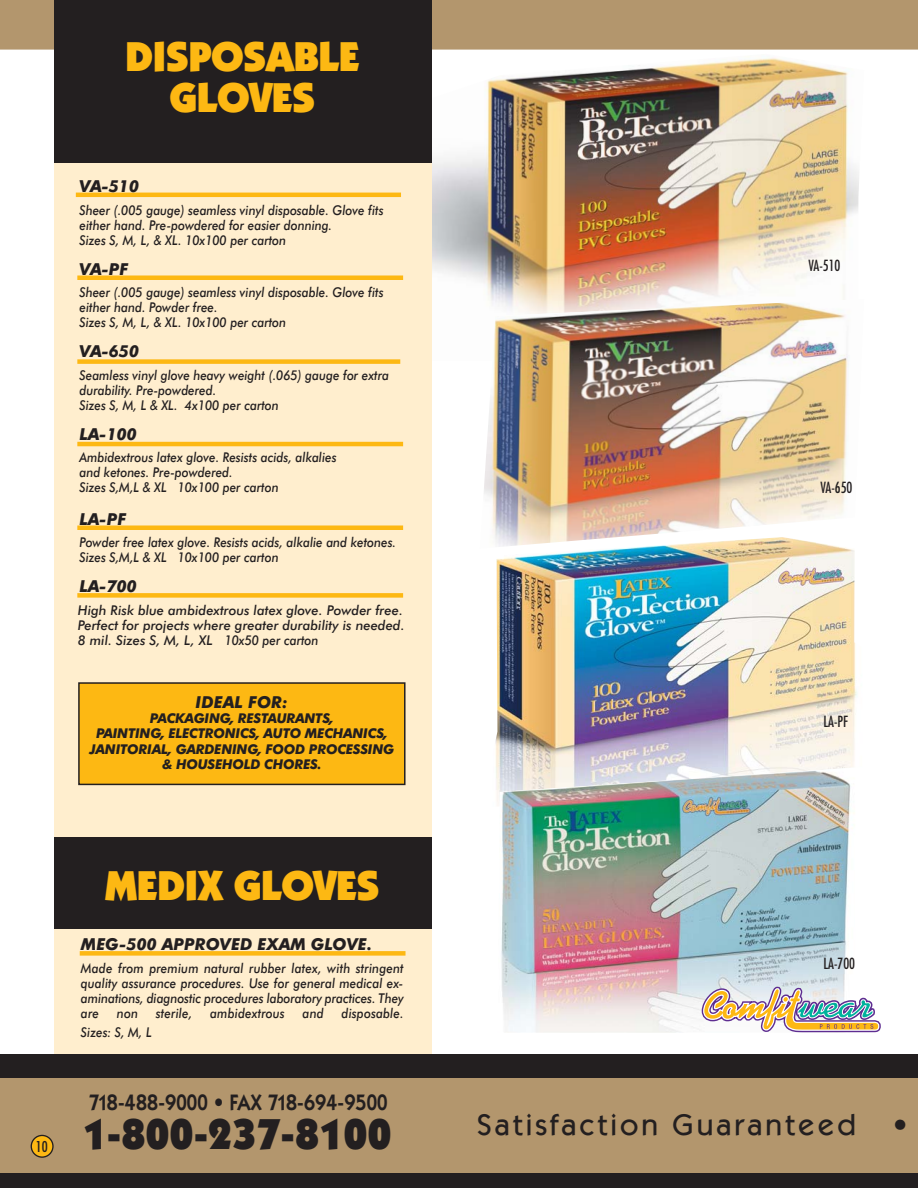
<style>
.page{position:relative;width:918px;height:1188px;background:#fff}
.page>*{position:absolute;margin:0;border:0;box-sizing:border-box;transform-origin:0 0}
.t1{font:900 43.5px "Itc Kabel";color:#231f20}
.t2{font:900 42px/40.5px "Itc Kabel";letter-spacing:-.015em;color:#fdb813;text-align:center}
.t3{font:500 30px "Itc Kabel";letter-spacing:.1em;color:#231f20}
.t4{font:600 22.5px "Itc Kabel";letter-spacing:.01em;color:#231f20;scale:.88 1}
.t5{font:italic 700 16.5px "Futura BT";color:#231f20}
.t6{font:condensed 15px "Futura";color:#231f20;scale:.95 1}
.t7{font:condensed 14.55px "Futura";color:#231f20}
.t8{font:italic 500 13.5px/15px "Futura BT";color:#231f20;scale:.9 1}
.t9{font:italic 500 13.5px/15px "Futura BT";color:#231f20}
.t10{font:italic 700 13.5px/15.5px "Futura BT";letter-spacing:-.02em;color:#231f20;text-align:center}
</style>
<div class="page">
<img style="left:495px;top:549px;width:362px;height:253px">
<div style="left:0;top:0;width:918px;height:50px;background:#b3966d"></div>
<img style="left:432px;top:58px;width:427px;height:241px">
<div style="left:54px;top:0;width:378px;height:1174px;background:#ffeece"></div>
<div style="left:0;top:1055px;width:918px;height:133px;background:#231f20"></div>
<div style="left:0;top:1079px;width:918px;height:94px;background:#b3966d"></div>
<div style="left:54px;top:0;width:378px;height:162px;background:#231f20"></div>
<div style="left:54px;top:838px;width:378px;height:91px;background:#231f20"></div>
<hr style="left:76px;top:193px;width:325px;height:4px;background:#fdb813">
<hr style="left:77px;top:276px;width:326px;height:4px;background:#fdb813">
<div style="left:77px;top:359px;width:323px;height:5px;background:#fdb813"></div>
<hr style="left:77px;top:442px;width:326px;height:4px;background:#fdb813">
<hr style="left:77px;top:526px;width:326px;height:4px;background:#fdb813">
<svg style="left:31px;top:1135px;width:23px;height:23px"></svg>
<div style="left:79px;top:683px;width:326px;height:101px;background:#fdb813"></div>
<div style="left:78px;top:682px;width:328px;height:103px;border:2px solid #231f20"></div>
<div style="left:77px;top:593px;width:326px;height:5px;background:#fdb813"></div>
<div style="left:80px;top:951px;width:326px;height:5px;background:#fdb813"></div>
<img style="left:498px;top:767px;width:359px;height:266px">
<svg style="left:699px;top:983px;width:184px;height:72px"></svg>
<img style="left:484px;top:299px;width:364px;height:250px">
<h2 class="t2" style="left:125px;top:39px;width:236px">DISPOSABLE<br>GLOVES</h2>
<p class="t5" style="left:79px;top:180px;width:61px">VA-510</p>
<p class="t8" style="left:79px;top:204px;width:339px">Sheer (.005 gauge) seamless vinyl disposable. Glove fits either hand. Pre-powdered for easier donning.<br>Sizes S, M, L, &amp; XL. 10x100 per carton</p>
<p class="t5" style="left:79px;top:262px;width:50px">VA-PF</p>
<p class="t8" style="left:79px;top:286px;width:339px">Sheer (.005 gauge) seamless vinyl disposable. Glove fits either hand. Powder free.<br>Sizes S, M, L, &amp; XL. 10x100 per carton</p>
<p class="t5" style="left:79px;top:345px;width:61px">VA-650</p>
<p class="t8" style="left:79px;top:369px;width:345px">Seamless vinyl glove heavy weight (.065) gauge for extra durability. Pre-powdered.<br>Sizes S, M, L &amp; XL. 4x100 per carton</p>
<p class="t5" style="left:79px;top:427px;width:59px">LA-100</p>
<p class="t8" style="left:79px;top:451px;width:287px">Ambidextrous latex glove. Resists acids, alkalies and ketones. Pre-powdered.<br>Sizes S,M,L &amp; XL 10x100 per carton</p>
<p class="t5" style="left:79px;top:512px;width:48px">LA-PF</p>
<p class="t8" style="left:79px;top:536px;width:353px">Powder free latex glove. Resists acids, alkalie and ketones.<br>Sizes S,M,L &amp; XL 10x100 per carton</p>
<p class="t5" style="left:79px;top:580px;width:59px">LA-700</p>
<p class="t9" style="left:78px;top:604px;width:328px">High Risk blue ambidextrous latex glove. Powder free.<br>Perfect for projects where greater durability is needed.<br>8 mil. Sizes S, M, L, XL 10x50 per carton</p>
<p class="t5" style="left:196px;top:695px;width:94px">IDEAL FOR:</p>
<p class="t10" style="left:89px;top:712px;width:306px">PACKAGING, RESTAURANTS,<br>PAINTING, ELECTRONICS, AUTO MECHANICS,<br>JANITORIAL, GARDENING, FOOD PROCESSING &amp; HOUSEHOLD CHORES.</p>
<p class="t6" style="left:809px;top:258px;width:35px">VA-510</p>
<p class="t6" style="left:821px;top:481px;width:35px">VA-650</p>
<p class="t6" style="left:824px;top:715px;width:27px">LA-PF</p>
<p class="t7" style="left:36px;top:1140px;width:13px">10</p>
<h2 class="t2" style="left:105px;top:868px;width:277px">MEDIX GLOVES</h2>
<p class="t5" style="left:81px;top:938px;width:293px">MEG-500 APPROVED EXAM GLOVE.</p>
<p class="t8" style="left:81px;top:962px;width:360px;text-align:justify">Made from premium natural rubber latex, with stringent quality assurance procedures. Use for general medical ex&shy;aminations, diagnostic procedures laboratory practices. They are</p>
<p class="t8" style="left:117px;top:1007px;width:25px">non</p>
<p class="t8" style="left:156px;top:1007px;width:42px">sterile,</p>
<p class="t8" style="left:210px;top:1007px;width:84px">ambidextrous</p>
<p class="t8" style="left:303px;top:1007px;width:25px">and</p>
<p class="t8" style="left:342px;top:1007px;width:71px">disposable.</p>
<p class="t8" style="left:81px;top:1026px;width:80px">Sizes: S, M, L</p>
<p class="t6" style="left:824px;top:956px;width:35px">LA-700</p>
<h3 class="t4" style="left:88px;top:1094px;width:342px">718-488-9000 • FAX 718-694-9500</h3>
<h1 class="t1" style="left:83px;top:1117px;width:310px">1-800-237-8100</h1>
<h3 class="t3" style="left:477px;top:1114px;width:432px">Satisfaction Guaranteed •</h3>
</div>
